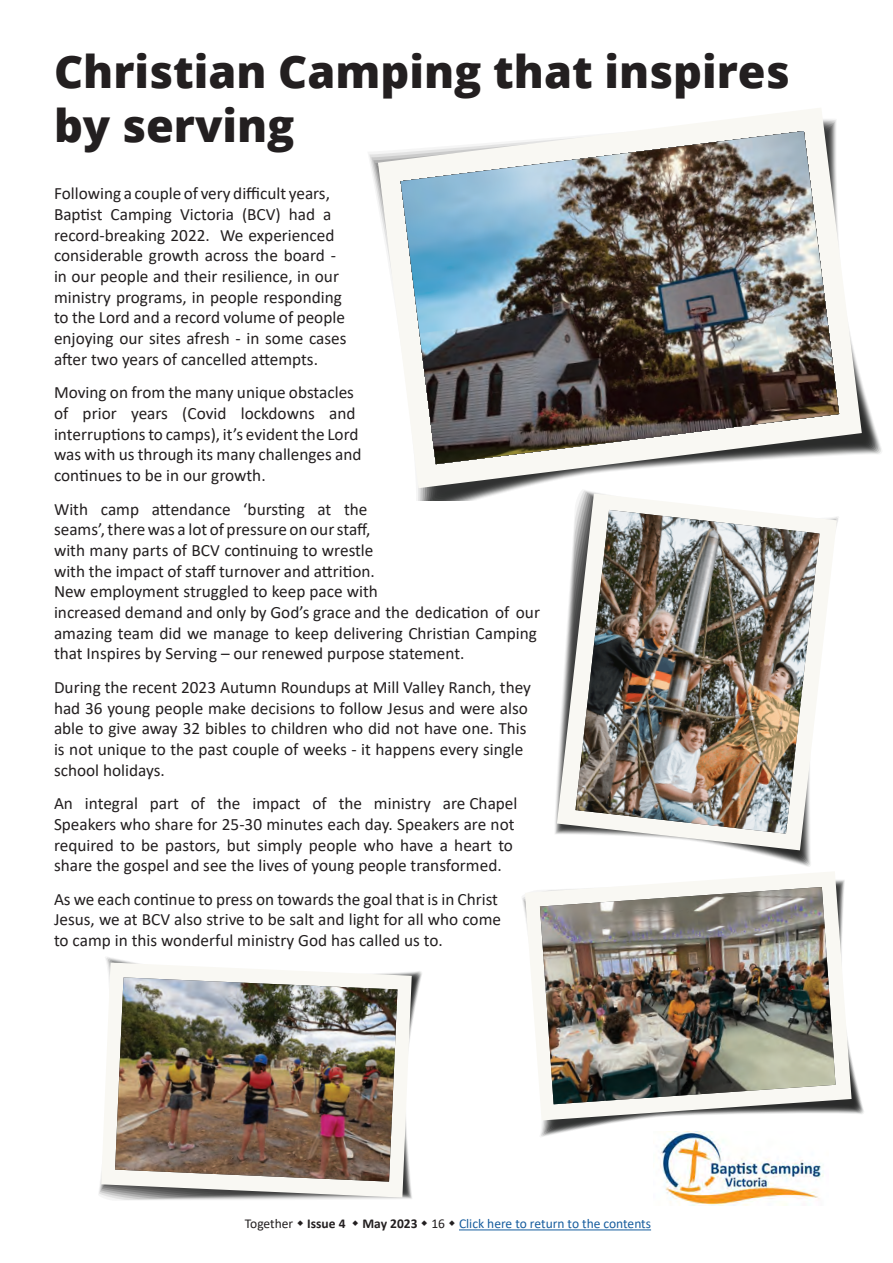
<style>
.page{position:relative;width:893px;height:1263px;background:#fff}
.page>*{position:absolute;margin:0;border:0;box-sizing:border-box;transform-origin:0 0}
.Article_Heading{font:800 45px/54px "Open Sans";color:#231f20}
.Article_paragraph{font:17.25px/20.7px "Calibri";color:#231f20}
.t1{font:13.5px "Calibri";color:#175d9e}
.t2{font:13.5px "Calibri";color:#231f20}
.s1{font-weight:700}
.s2{font-weight:700;color:#231f20}
.s3{color:#231f20}
</style>
<div class="page">
<hr style="left:459px;top:1229px;width:192px;height:1px;background:#175d9e">
<svg style="left:557px;top:501px;width:280px;height:349px"></svg>
<img style="left:575px;top:510px;width:245px;height:324px">
<svg style="left:378px;top:108px;width:484px;height:380px"></svg>
<img style="left:401px;top:131px;width:438px;height:333px">
<svg style="left:525px;top:872px;width:327px;height:248px"></svg>
<img style="left:540px;top:887px;width:295px;height:217px">
<svg style="left:101px;top:962px;width:311px;height:235px;fill:#f9f8f3"></svg>
<img style="left:115px;top:977px;width:282px;height:204px">
<img style="left:660px;top:1131px;width:164px;height:74px">
<p class="Article_Heading" style="left:54px;top:43px;width:737px">Christian Camping that inspires by serving</p>
<p class="Article_paragraph" style="left:54px;top:183px;width:294px">Following a couple of very difficult years, Baptist Camping Victoria (BCV) had a record-breaking 2022. We experienced considerable growth across the board - in our people and their resilience, in our ministry programs, in people responding to the Lord and a record volume of people enjoying our sites afresh - in some cases after two years of cancelled attempts.</p>
<p class="Article_paragraph" style="left:54px;top:382px;width:309px">Moving on from the many unique obstacles of prior years (Covid lockdowns and interruptions to camps), it’s evident the Lord was with us through its many challenges and continues to be in our growth.</p>
<p class="Article_paragraph" style="left:54px;top:498px;width:487px">With camp attendance ‘bursting at the<br>seams’, there was a lot of pressure on our staff,<br>with many parts of BCV continuing to wrestle<br>with the impact of staff turnover and attrition.<br>New employment struggled to keep pace with<br>increased demand and only by God’s grace and the dedication of our amazing team did we manage to keep delivering Christian Camping that Inspires by Serving – our renewed purpose statement.</p>
<p class="Article_paragraph" style="left:54px;top:676px;width:479px">During the recent 2023 Autumn Roundups at Mill Valley Ranch, they had 36 young people make decisions to follow Jesus and were also able to give away 32 bibles to children who did not have one. This is not unique to the past couple of weeks - it happens every single school holidays.</p>
<p class="Article_paragraph" style="left:54px;top:793px;width:465px">An integral part of the impact of the ministry are Chapel Speakers who share for 25-30 minutes each day. Speakers are not required to be pastors, but simply people who have a heart to share the gospel and see the lives of young people transformed.</p>
<p class="Article_paragraph" style="left:54px;top:888px;width:449px">As we each continue to press on towards the goal that is in Christ<br>Jesus, we at BCV also strive to be salt and light for all who come to camp in this wonderful ministry God has called us to.</p>
<p class="t2" style="left:245px;top:1214px;width:102px">Together <span class="s1">Issue 4</span></p>
<p class="t1" style="left:362px;top:1214px;width:290px"><span class="s2">May 2023</span> <span class="s3">16</span> Click here to return to the contents</p>
</div>
